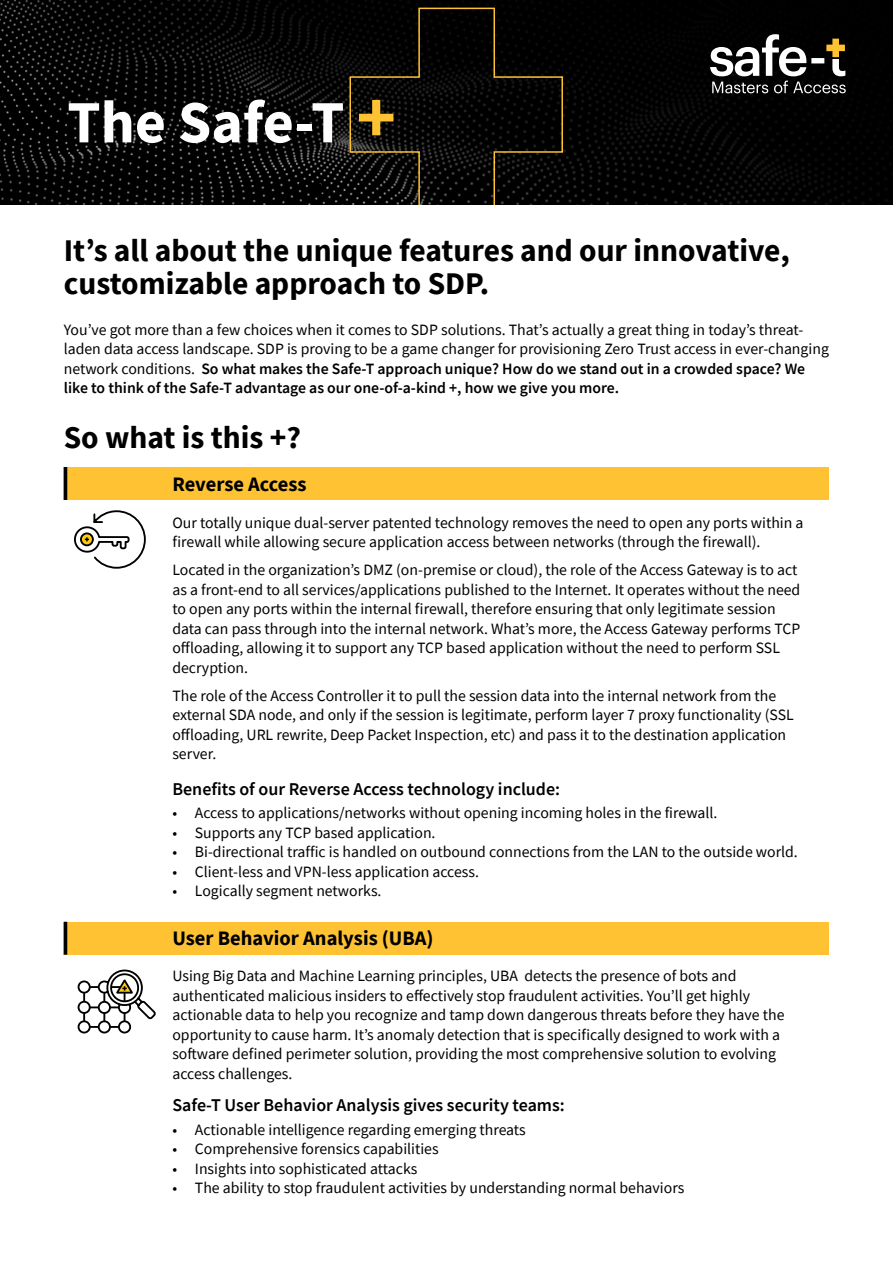
<style>
.page{position:relative;width:893px;height:1263px;background:#fff}
.page>*{position:absolute;margin:0;border:0;box-sizing:border-box;transform-origin:0 0}
.t1{font:700 60px "Source Sans Pro";color:#fff}
.t2{font:700 31.5px/33px "Source Sans Pro";color:#000}
.t3{font:700 20.4px "Source Sans Pro";color:#000}
.t4{font:600 18px "Source Sans Pro";color:#000}
.t5{font:15.75px/19.5px "Source Sans Pro";color:#000}
.s1{font-size:75px;color:#fec232}
.s2{font-weight:600}
</style>
<div class="page">
<div style="left:64px;top:922px;width:765px;height:33px;background:#fec232"></div>
<hr style="left:64px;top:922px;width:3px;height:33px;background:#000">
<img style="left:0;top:0;width:893px;height:204px">
<svg style="left:349px;top:7px;width:215px;height:197px;background:#110e08"></svg>
<div style="left:64px;top:467px;width:765px;height:33px;background:#fec232"></div>
<svg style="left:77px;top:969px;width:79px;height:65px"></svg>
<hr style="left:64px;top:467px;width:3px;height:33px;background:#000">
<svg style="left:74px;top:510px;width:72px;height:59px"></svg>
<svg style="left:710px;top:34px;width:136px;height:59px"></svg>
<svg style="left:313px;top:184px;width:12px;height:13px"></svg>
<h1 class="t1" style="left:67px;top:82px;width:330px">The Safe-T <span class="s1">+</span></h1>
<h2 class="t2" style="left:64px;top:234px;width:728px">It’s all about the unique features and our innovative, customizable approach to SDP.</h2>
<p class="t5" style="left:64px;top:320px;width:767px">You’ve got more than a few choices when it comes to SDP solutions. That’s actually a great thing in today’s threat&shy;laden data access landscape. SDP is proving to be a game changer for provisioning Zero Trust access in ever-changing network conditions. <span class="s2">So what makes the Safe-T approach unique? How do we stand out in a crowded space? We like to think of the Safe-T advantage as our one-of-a-kind +, how we give you more.</span></p>
<h2 class="t2" style="left:64px;top:420px;width:239px">So what is this +?</h2>
<p class="t3" style="left:172px;top:471px;width:136px">Reverse Access</p>
<p class="t5" style="left:172px;top:513px;width:633px">Our totally unique dual-server patented technology removes the need to open any ports within a firewall while allowing secure application access between networks (through the firewall).</p>
<p class="t5" style="left:172px;top:560px;width:629px">Located in the organization’s DMZ (on-premise or cloud), the role of the Access Gateway is to act as a front-end to all services/applications published to the Internet. It operates without the need to open any ports within the internal firewall, therefore ensuring that only legitimate session data can pass through into the internal network. What’s more, the Access Gateway performs TCP offloading, allowing it to support any TCP based application without the need to perform SSL decryption.</p>
<p class="t5" style="left:172px;top:686px;width:623px">The role of the Access Controller it to pull the session data into the internal network from the external SDA node, and only if the session is legitimate, perform layer 7 proxy functionality (SSL offloading, URL rewrite, Deep Packet Inspection, etc) and pass it to the destination application server.</p>
<p class="t4" style="left:172px;top:777px;width:389px">Benefits of our Reverse Access technology include:</p>
<p class="t5" style="left:172px;top:803px;width:546px">• Access to applications/networks without opening incoming holes in the firewall.</p>
<p class="t5" style="left:172px;top:823px;width:265px">• Supports any TCP based application.</p>
<p class="t5" style="left:172px;top:842px;width:627px">• Bi-directional traffic is handled on outbound connections from the LAN to the outside world.</p>
<p class="t5" style="left:172px;top:862px;width:308px">• Client-less and VPN-less application access.</p>
<p class="t5" style="left:172px;top:881px;width:211px">• Logically segment networks.</p>
<p class="t3" style="left:172px;top:924px;width:263px">User Behavior Analysis (UBA)</p>
<p class="t5" style="left:172px;top:966px;width:614px">Using Big Data and Machine Learning principles, UBA detects the presence of bots and authenticated malicious insiders to effectively stop fraudulent activities. You’ll get highly actionable data to help you recognize and tamp down dangerous threats before they have the opportunity to cause harm. It’s anomaly detection that is specifically designed to work with a software defined perimeter solution, providing the most comprehensive solution to evolving access challenges.</p>
<p class="t4" style="left:172px;top:1093px;width:394px">Safe-T User Behavior Analysis gives security teams:</p>
<p class="t5" style="left:172px;top:1119px;width:355px">• Actionable intelligence regarding emerging threats</p>
<p class="t5" style="left:172px;top:1139px;width:268px">• Comprehensive forensics capabilities</p>
<p class="t5" style="left:172px;top:1158px;width:247px">• Insights into sophisticated attacks</p>
<p class="t5" style="left:172px;top:1178px;width:513px">• The ability to stop fraudulent activities by understanding normal behaviors</p>
</div>
